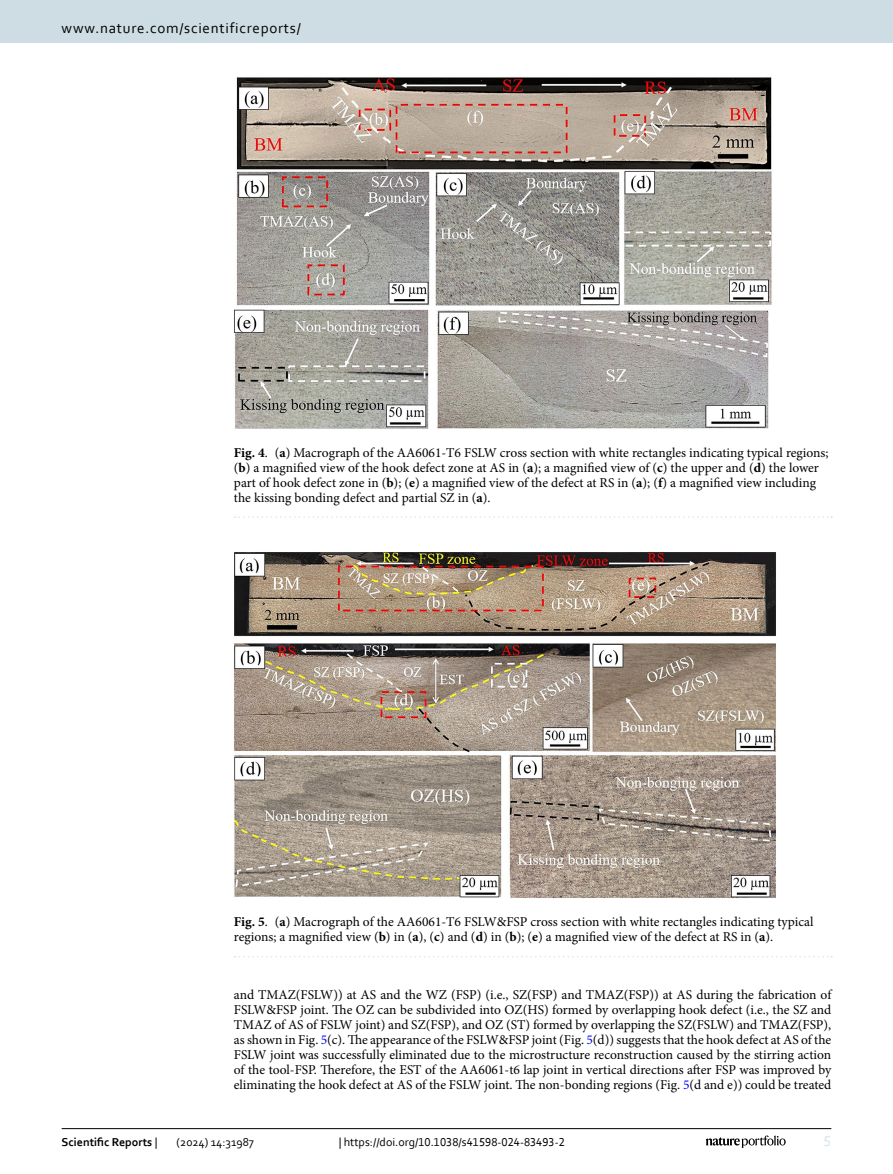
<style>
.page{position:relative;width:893px;height:1174px;background:#fff}
.page>*{position:absolute;margin:0;border:0;box-sizing:border-box;transform-origin:0 0}
.t1{font:15px "Corbel";letter-spacing:.05em;color:#000}
.t2{font:15px "Corbel";color:#d9e4eb}
.Body_Text_Indent{font:13.5px/15px "Minion Pro";letter-spacing:-.005em;color:#000;text-align:justify}
.Figure_Caption{font:13.5px/15px "Minion Pro";color:#000}
.t3{font:12px "Corbel";color:#000}
.t4{font:700 12px "Corbel";color:#000}
.s1{font-weight:700}
.s2{color:#00f}
.s3{font-weight:400}
</style>
<div class="page">
<img style="left:234px;top:551px;width:542px;height:347px">
<svg style="left:235px;top:956px;width:597px;height:1px"></svg>
<img style="left:234px;top:77px;width:538px;height:352px">
<svg style="left:235px;top:516px;width:597px;height:2px"></svg>
<hr style="left:62px;top:1128px;width:769px;height:1px;background:#000">
<svg style="left:706px;top:1135px;width:80px;height:12px"></svg>
<div style="left:0;top:0;width:893px;height:43px;background:#cedde4"></div>
<p class="t1" style="left:62px;top:18px;width:241px">www.nature.com/scientificreports/</p>
<p class="Figure_Caption" style="left:234px;top:445px;width:596px"><span class="s1">Fig. 4</span>. (<span class="s1">a</span>) Macrograph of the AA6061-T6 FSLW cross section with white rectangles indicating typical regions; (<span class="s1">b</span>) a magnified view of the hook defect zone at AS in (<span class="s1">a</span>); a magnified view of (<span class="s1">c</span>) the upper and (<span class="s1">d</span>) the lower part of hook defect zone in (<span class="s1">b</span>); (<span class="s1">e</span>) a magnified view of the defect at RS in (<span class="s1">a</span>); (<span class="s1">f</span>) a magnified view including the kissing bonding defect and partial SZ in (<span class="s1">a</span>).</p>
<p class="Figure_Caption" style="left:234px;top:914px;width:581px"><span class="s1">Fig. 5</span>. (<span class="s1">a</span>) Macrograph of the AA6061-T6 FSLW&amp;FSP cross section with white rectangles indicating typical regions; a magnified view (<span class="s1">b</span>) in (<span class="s1">a</span>), (<span class="s1">c</span>) and (<span class="s1">d</span>) in (<span class="s1">b</span>); (<span class="s1">e</span>) a magnified view of the defect at RS in (<span class="s1">a</span>).</p>
<p class="Body_Text_Indent" style="left:234px;top:987px;width:599px">and TMAZ(FSLW)) at AS and the WZ (FSP) (i.e., SZ(FSP) and TMAZ(FSP)) at AS during the fabrication of FSLW&amp;FSP joint. The OZ can be subdivided into OZ(HS) formed by overlapping hook defect (i.e., the SZ and TMAZ of AS of FSLW joint) and SZ(FSP), and OZ (ST) formed by overlapping the SZ(FSLW) and TMAZ(FSP), as shown in Fig. <span class="s2">5</span>(c). The appearance of the FSLW&amp;FSP joint (Fig. <span class="s2">5</span>(d)) suggests that the hook defect at AS of the FSLW joint was successfully eliminated due to the microstructure reconstruction caused by the stirring action of the tool-FSP. Therefore, the EST of the AA6061-t6 lap joint in vertical directions after FSP was improved by eliminating the hook defect at AS of the FSLW joint. The non-bonding regions (Fig. <span class="s2">5</span>(d and e)) could be treated</p>
<p class="t4" style="left:62px;top:1134px;width:97px">Scientific Reports <span class="s3">|</span></p>
<p class="t3" style="left:177px;top:1134px;width:79px">(2024) 14:31987</p>
<p class="t3" style="left:339px;top:1134px;width:228px">| https://doi.org/10.1038/s41598-024-83493-2</p>
<p class="t2" style="left:824px;top:1132px;width:9px">5</p>
</div>
